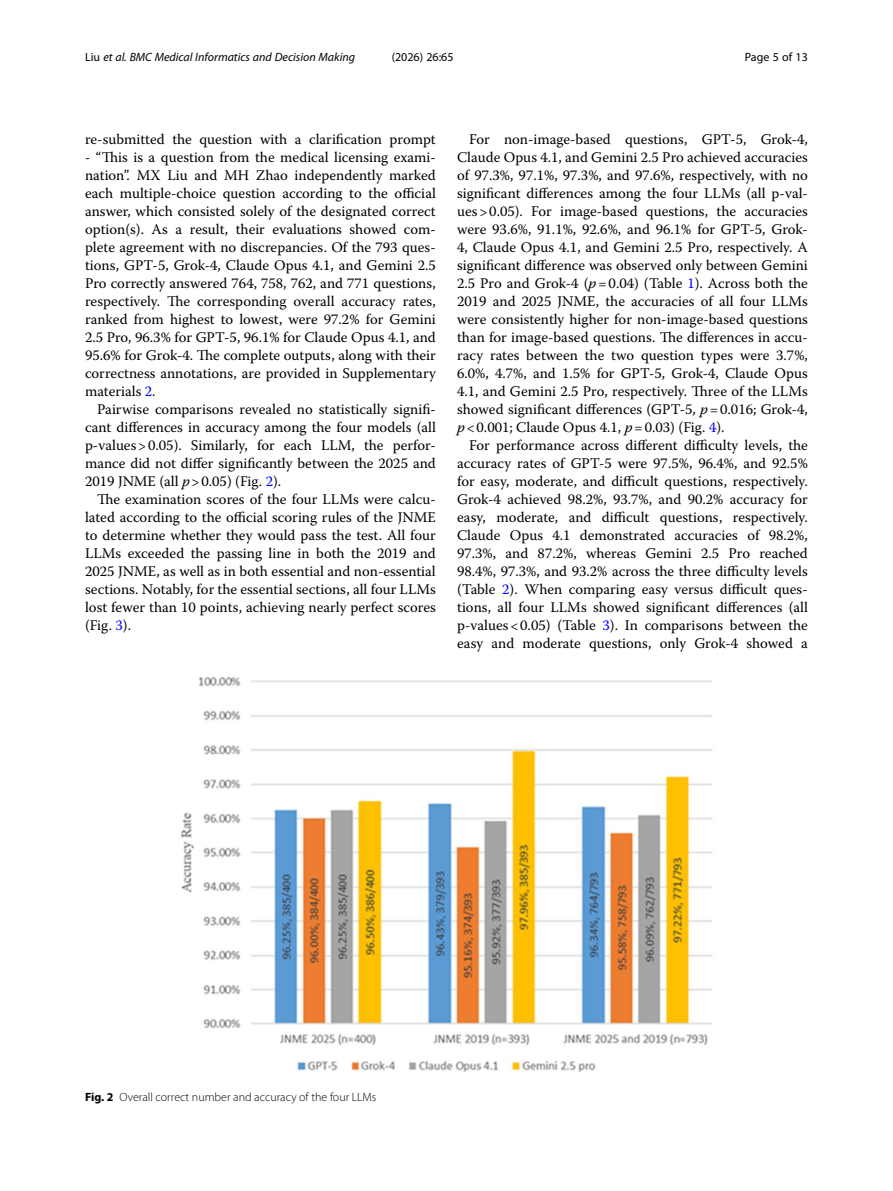
<style>
.page{position:relative;width:893px;height:1191px;background:#fff}
.page>*{position:absolute;margin:0;border:0;box-sizing:border-box;transform-origin:0 0}
.Body_Text_Indent{font:14.7px/18px "Warnock Pro";color:#000;text-align:justify}
.Body_Text{font:14.7px/18px "Warnock Pro";color:#000;text-align:justify}
.Figure_Caption{font:300 12px "Myriad Pro";color:#000}
.t1{font:italic 12px "Myriad Pro";color:#000}
.t2{font:12px "Myriad Pro";color:#000}
.s1{font-style:normal}
.s2{color:#00f}
.s3{font-style:italic}
.s4{font-weight:700}
</style>
<div class="page">
<img style="left:181px;top:676px;width:532px;height:396px">
<p class="t1" style="left:85px;top:50px;width:272px"><span class="s1">Liu</span> et al. BMC Medical Informatics and Decision Making</p>
<p class="t2" style="left:392px;top:50px;width:63px">(2026) 26:65</p>
<p class="t2" style="left:745px;top:50px;width:65px">Page 5 of 13</p>
<p class="Body_Text" style="left:85px;top:130px;width:352px">re-submitted the question with a clarification prompt</p>
<p class="Body_Text" style="left:85px;top:148px;width:352px">- “This is a question from the medical licensing exami&shy;nation”. MX Liu and MH Zhao independently marked each multiple-choice question according to the official answer, which consisted solely of the designated correct option(s). As a result, their evaluations showed com&shy;plete agreement with no discrepancies. Of the 793 ques&shy;tions, GPT-5, Grok-4, Claude Opus 4.1, and Gemini 2.5<br>Pro correctly answered 764, 758, 762, and 771 questions, respectively. The corresponding overall accuracy rates, ranked from highest to lowest, were 97.2% for Gemini 2.5 Pro, 96.3% for GPT-5, 96.1% for Claude Opus 4.1, and 95.6% for Grok-4. The complete outputs, along with their correctness annotations, are provided in Supplementary materials <span class="s2">2</span>.</p>
<p class="Body_Text_Indent" style="left:85px;top:400px;width:352px;text-indent:12px">Pairwise comparisons revealed no statistically signifi&shy;cant differences in accuracy among the four models (all p-values&gt;0.05). Similarly, for each LLM, the perfor&shy;mance did not differ significantly between the 2025 and 2019 JNME (all <span class="s3">p</span>&gt;0.05) (Fig. <span class="s2">2</span>).</p>
<p class="Body_Text_Indent" style="left:85px;top:490px;width:352px;text-indent:12px">The examination scores of the four LLMs were calcu&shy;lated according to the official scoring rules of the JNME to determine whether they would pass the test. All four LLMs exceeded the passing line in both the 2019 and 2025 JNME, as well as in both essential and non-essential sections. Notably, for the essential sections, all four LLMs lost fewer than 10 points, achieving nearly perfect scores (Fig. <span class="s2">3</span>).</p>
<p class="Body_Text_Indent" style="left:457px;top:130px;width:352px;text-indent:12px">For non-image-based questions, GPT-5, Grok-4, Claude Opus 4.1, and Gemini 2.5 Pro achieved accuracies of 97.3%, 97.1%, 97.3%, and 97.6%, respectively, with no significant differences among the four LLMs (all p-val&shy;ues&gt;0.05). For image-based questions, the accuracies were 93.6%, 91.1%, 92.6%, and 96.1% for GPT-5, Grok-4, Claude Opus 4.1, and Gemini 2.5 Pro, respectively. A significant difference was observed only between Gemini 2.5 Pro and Grok-4 (<span class="s3">p</span>=0.04) (Table <span class="s2">1</span>). Across both the 2019 and 2025 JNME, the accuracies of all four LLMs were consistently higher for non-image-based questions than for image-based questions. The differences in accu&shy;racy rates between the two question types were 3.7%, 6.0%, 4.7%, and 1.5% for GPT-5, Grok-4, Claude Opus 4.1, and Gemini 2.5 Pro, respectively. Three of the LLMs showed significant differences (GPT-5, <span class="s3">p</span>=0.016; Grok-4, <span class="s3">p</span>&lt;0.001; Claude Opus 4.1, <span class="s3">p</span>=0.03) (Fig. <span class="s2">4</span>).</p>
<p class="Body_Text_Indent" style="left:457px;top:436px;width:352px;text-indent:12px">For performance across different difficulty levels, the accuracy rates of GPT-5 were 97.5%, 96.4%, and 92.5% for easy, moderate, and difficult questions, respectively.<br>Grok-4 achieved 98.2%, 93.7%, and 90.2% accuracy for easy, moderate, and difficult questions, respectively.<br>Claude Opus 4.1 demonstrated accuracies of 98.2%, 97.3%, and 87.2%, whereas Gemini 2.5 Pro reached 98.4%, 97.3%, and 93.2% across the three difficulty levels (Table <span class="s2">2</span>). When comparing easy versus difficult ques&shy;tions, all four LLMs showed significant differences (all p-values&lt;0.05) (Table <span class="s2">3</span>). In comparisons between the easy and moderate questions, only Grok-4 showed a</p>
<p class="Figure_Caption" style="left:85px;top:1090px;width:293px"><span class="s4">Fig. 2</span> Overall correct number and accuracy of the four LLMs</p>
</div>
